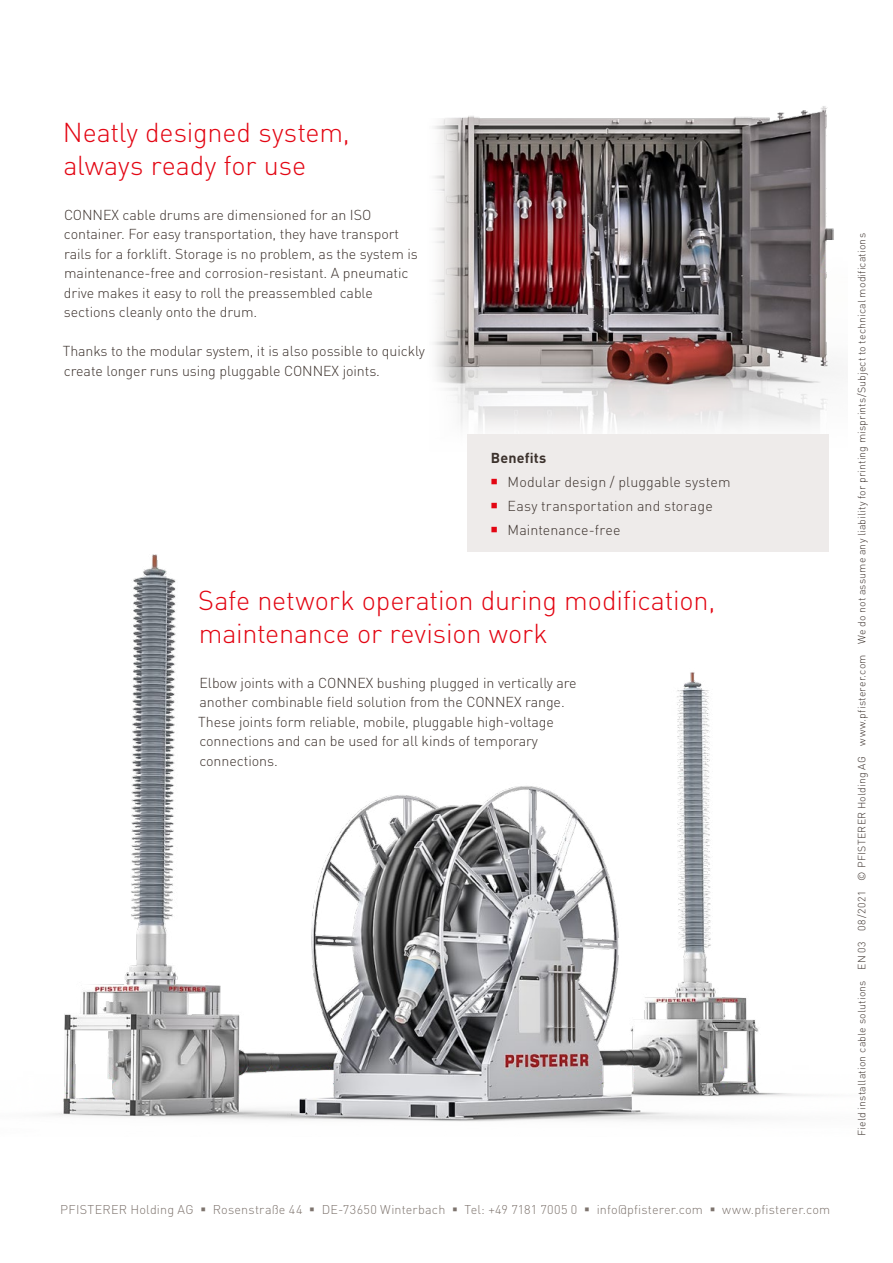
<style>
.page{position:relative;width:893px;height:1263px;background:#fff}
.page>*{position:absolute;margin:0;border:0;box-sizing:border-box;transform-origin:0 0}
.t1{font:300 27px/33px "DIN Pro";letter-spacing:-.005em;color:#e30613}
.t2{font:300 14.25px/19.5px "DIN Pro";letter-spacing:-.005em;color:#3c322d}
.t3{font:700 14.25px "DIN Pro";letter-spacing:.01em;color:#3c322d}
.t4{font:300 12.6px "DIN Pro";letter-spacing:.015em;color:#7e746e}
.t5{font:300 10.5px "DIN Pro";letter-spacing:.02em;color:#3c322d}
</style>
<div class="page">
<img style="left:434px;top:106px;width:406px;height:350px">
<img style="left:50px;top:537px;width:779px;height:585px">
<div style="left:468px;top:434px;width:361px;height:117px;background:#eeebea"></div>
<h1 class="t1" style="left:63px;top:113px;width:288px">Neatly designed system, always ready for use</h1>
<p class="t2" style="left:64px;top:204px;width:355px">CONNEX cable drums are dimensioned for an ISO container. For easy transportation, they have transport rails for a forklift. Storage is no problem, as the system is maintenance-free and corrosion-resistant. A pneumatic drive makes it easy to roll the preassembled cable sections cleanly onto the drum.</p>
<p class="t2" style="left:63px;top:340px;width:364px">Thanks to the modular system, it is also possible to quickly create longer runs using pluggable CONNEX joints.</p>
<p class="t3" style="left:491px;top:446px;width:57px">Benefits</p>
<p class="t2" style="left:508px;top:469px;width:224px;line-height:24px">Modular design / pluggable system<br>Easy transportation and storage<br>Maintenance-free</p>
<h1 class="t1" style="left:198px;top:581px;width:519px">Safe network operation during modification, maintenance or revision work</h1>
<p class="t2" style="left:198px;top:672px;width:380px">Elbow joints with a CONNEX bushing plugged in vertically are another combinable field solution from the CONNEX range.<br>These joints form reliable, mobile, pluggable high-voltage connections and can be used for all kinds of temporary connections.</p>
<p class="t5" style="left:854px;top:1136px;width:905px;rotate:-90deg">Field installation cable solutions EN 03 08/2021 © PFISTERER Holding AG www.pfisterer.com We do not assume any liability for printing misprints/Subject to technical modifications</p>
<p class="t4" style="left:60px;top:1200px;width:772px">PFISTERER Holding AG ▪ Rosenstraße 44 ▪ DE-73650 Winterbach ▪ Tel: +49 7181 7005 0 ▪ info@pfisterer.com ▪ www.pfisterer.com</p>
</div>
